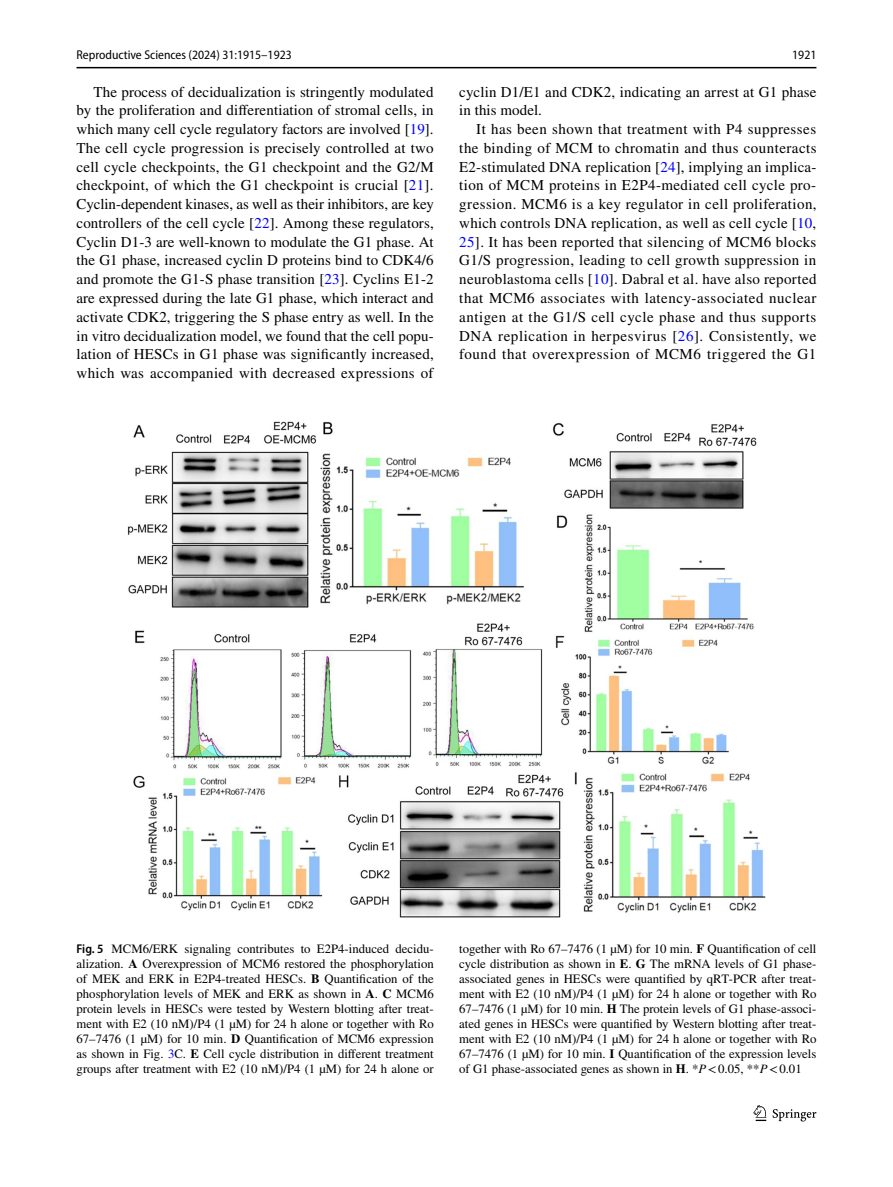
<style>
.page{position:relative;width:893px;height:1187px;background:#fff}
.page>*{position:absolute;margin:0;border:0;box-sizing:border-box;transform-origin:0 0}
.t1{font:15px/18.8px "STIX";letter-spacing:.025em;color:#000;text-align:justify}
.t2{font:12.75px/15px "STIX";color:#000;text-align:justify}
.t3{font:semi-condensed 12.75px "Myriad Pro";color:#000}
.s1{color:#00f}
.s2{font-family:"Myriad Pro";font-weight:600;font-stretch:semi-condensed}
.s3{font-weight:700}
.s4{font-style:italic}
</style>
<div class="page">
<hr style="left:77px;top:67px;width:739px;height:1px;background:#000">
<svg style="left:753px;top:1105px;width:13px;height:15px"></svg>
<svg style="left:773px;top:1109px;width:43px;height:12px"></svg>
<img style="left:128px;top:421px;width:637px;height:496px">
<p class="t3" style="left:77px;top:48px;width:217px">Reproductive Sciences (2024) 31:1915–1923</p>
<p class="t3" style="left:792px;top:48px;width:26px">1921</p>
<p class="t1" style="left:77px;top:83px;width:359px;text-indent:17px">The process of decidualization is stringently modulated by the proliferation and differentiation of stromal cells, in which many cell cycle regulatory factors are involved [<span class="s1">19</span>].<br>The cell cycle progression is precisely controlled at two cell cycle checkpoints, the G1 checkpoint and the G2/M checkpoint, of which the G1 checkpoint is crucial [<span class="s1">21</span>].<br>Cyclin-dependent kinases, as well as their inhibitors, are key controllers of the cell cycle [<span class="s1">22</span>]. Among these regulators, Cyclin D1-3 are well-known to modulate the G1 phase. At the G1 phase, increased cyclin D proteins bind to CDK4/6 and promote the G1-S phase transition [<span class="s1">23</span>]. Cyclins E1-2 are expressed during the late G1 phase, which interact and activate CDK2, triggering the S phase entry as well. In the in vitro decidualization model, we found that the cell popu&shy;lation of HESCs in G1 phase was significantly increased, which was accompanied with decreased expressions of</p>
<p class="t1" style="left:459px;top:83px;width:359px">cyclin D1/E1 and CDK2, indicating an arrest at G1 phase in this model.</p>
<p class="t1" style="left:459px;top:121px;width:359px;text-indent:17px">It has been shown that treatment with P4 suppresses the binding of MCM to chromatin and thus counteracts E2-stimulated DNA replication [<span class="s1">24</span>], implying an implica&shy;tion of MCM proteins in E2P4-mediated cell cycle pro&shy;gression. MCM6 is a key regulator in cell proliferation, which controls DNA replication, as well as cell cycle [<span class="s1">10</span>, <span class="s1">25</span>]. It has been reported that silencing of MCM6 blocks G1/S progression, leading to cell growth suppression in neuroblastoma cells [<span class="s1">10</span>]. Dabral et al. have also reported that MCM6 associates with latency-associated nuclear antigen at the G1/S cell cycle phase and thus supports DNA replication in herpesvirus [<span class="s1">26</span>]. Consistently, we found that overexpression of MCM6 triggered the G1</p>
<p class="t2" style="left:77px;top:942px;width:359px"><span class="s2">Fig. 5</span> MCM6/ERK signaling contributes to E2P4-induced decidu&shy;alization. <span class="s3">A</span> Overexpression of MCM6 restored the phosphorylation of MEK and ERK in E2P4-treated HESCs. <span class="s3">B</span> Quantification of the phosphorylation levels of MEK and ERK as shown in <span class="s3">A</span>. <span class="s3">C</span> MCM6 protein levels in HESCs were tested by Western blotting after treat&shy;ment with E2 (10 nM)/P4 (1 µM) for 24 h alone or together with Ro 67–7476 (1 µM) for 10 min. <span class="s3">D</span> Quantification of MCM6 expression as shown in Fig. <span class="s1">3</span>C. <span class="s3">E</span> Cell cycle distribution in different treatment groups after treatment with E2 (10 nM)/P4 (1 µM) for 24 h alone or</p>
<p class="t2" style="left:459px;top:942px;width:359px">together with Ro 67–7476 (1 µM) for 10 min. <span class="s3">F</span> Quantification of cell cycle distribution as shown in <span class="s3">E</span>. <span class="s3">G</span> The mRNA levels of G1 phase&shy;associated genes in HESCs were quantified by qRT-PCR after treat&shy;ment with E2 (10 nM)/P4 (1 µM) for 24 h alone or together with Ro 67–7476 (1 µM) for 10 min. <span class="s3">H</span> The protein levels of G1 phase-associ&shy;ated genes in HESCs were quantified by Western blotting after treat&shy;ment with E2 (10 nM)/P4 (1 µM) for 24 h alone or together with Ro 67–7476 (1 µM) for 10 min. <span class="s3">I</span> Quantification of the expression levels of G1 phase-associated genes as shown in <span class="s3">H</span>. *<span class="s4">P</span>&lt;0.05, **<span class="s4">P</span>&lt;0.01</p>
</div>
